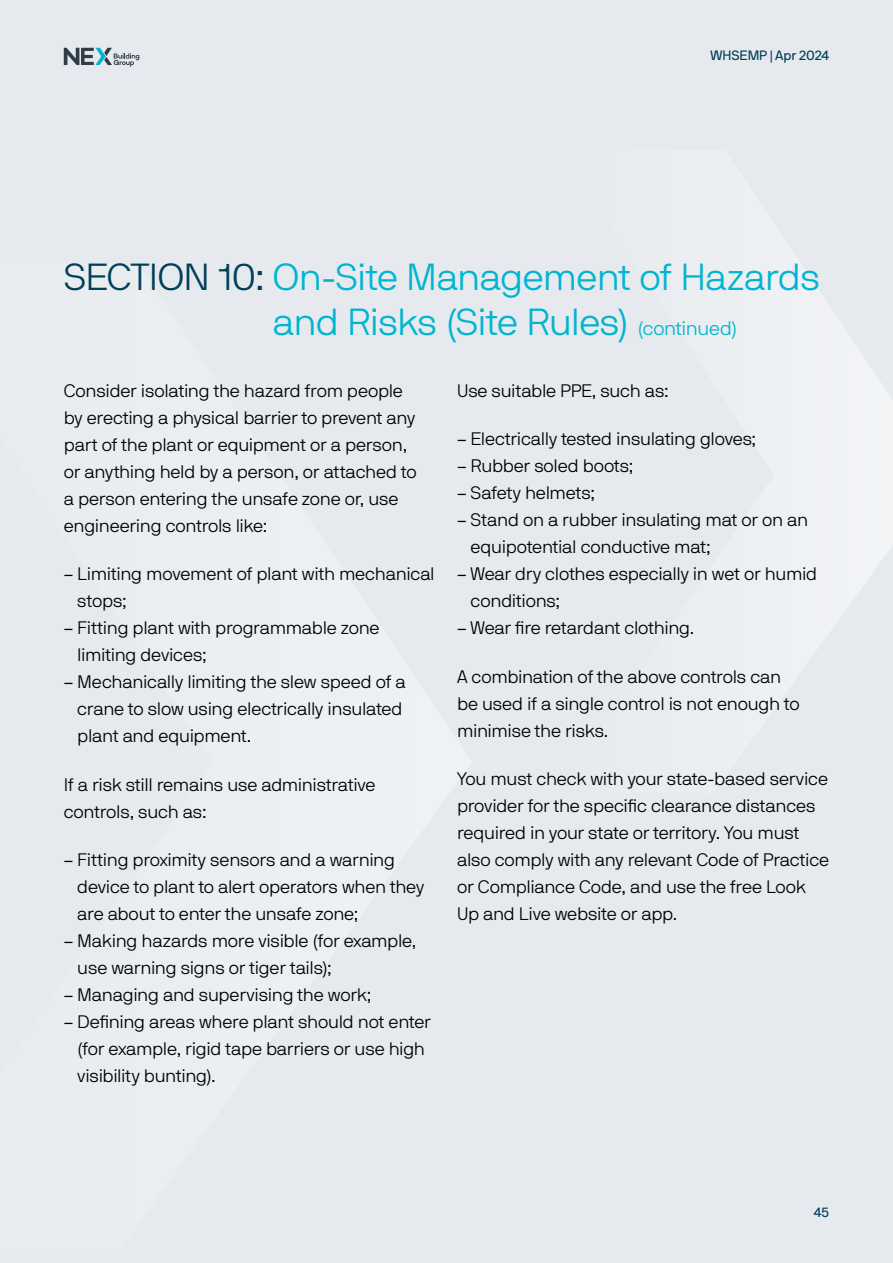
<style>
.page{position:relative;width:893px;height:1263px;background:#e6eaee}
.page>*{position:absolute;margin:0;border:0;box-sizing:border-box;transform-origin:0 0}
.t1{font:37.5px/45px "NB International Pro Lig";letter-spacing:-.02em;color:#00b5d1}
.t2{font:18px/27px "NB International Pro Lig";letter-spacing:-.015em;color:#000}
.t3{font:13.5px "NB International Pro Reg";color:#00405a}
.s1{color:#00405a}
.s2{font-size:19.5px}
</style>
<div class="page">
<svg style="left:64px;top:48px;width:75px;height:19px"></svg>
<svg style="left:845px;top:331px;width:48px;height:278px;fill:#f1f3f5"></svg>
<p class="t3" style="left:711px;top:47px;width:120px">WHSEMP | Apr 2024</p>
<h1 class="t1" style="left:273px;top:254px;width:549px;text-indent:-209px"><span class="s1">SECTION 10:</span> On-Site Management of Hazards and Risks (Site Rules) <span class="s2">(continued)</span></h1>
<p class="t2" style="left:64px;top:377px;width:354px">Consider isolating the hazard from people by erecting a physical barrier to prevent any part of the plant or equipment or a person, or anything held by a person, or attached to a person entering the unsafe zone or, use engineering controls like:</p>
<p class="t2" style="left:77px;top:560px;width:359px;text-indent:-14px">– Limiting movement of plant with mechanical stops;</p>
<p class="t2" style="left:77px;top:614px;width:304px;text-indent:-14px">– Fitting plant with programmable zone limiting devices;</p>
<p class="t2" style="left:77px;top:668px;width:330px;text-indent:-14px">– Mechanically limiting the slew speed of a crane to slow using electrically insulated plant and equipment.</p>
<p class="t2" style="left:64px;top:771px;width:313px">If a risk still remains use administrative controls, such as:</p>
<p class="t2" style="left:77px;top:846px;width:349px;text-indent:-14px">– Fitting proximity sensors and a warning device to plant to alert operators when they are about to enter the unsafe zone;</p>
<p class="t2" style="left:77px;top:927px;width:341px;text-indent:-14px">– Making hazards more visible (for example, use warning signs or tiger tails);</p>
<p class="t2" style="left:64px;top:981px;width:309px">– Managing and supervising the work;</p>
<p class="t2" style="left:77px;top:1008px;width:355px;text-indent:-14px">– Defining areas where plant should not enter (for example, rigid tape barriers or use high visibility bunting).</p>
<p class="t2" style="left:457px;top:377px;width:213px">Use suitable PPE, such as:</p>
<p class="t2" style="left:457px;top:425px;width:301px">– Electrically tested insulating gloves;</p>
<p class="t2" style="left:457px;top:452px;width:178px">– Rubber soled boots;</p>
<p class="t2" style="left:457px;top:479px;width:139px">– Safety helmets;</p>
<p class="t2" style="left:471px;top:506px;width:339px;text-indent:-14px">– Stand on a rubber insulating mat or on an equipotential conductive mat;</p>
<p class="t2" style="left:471px;top:560px;width:348px;text-indent:-14px">– Wear dry clothes especially in wet or humid conditions;</p>
<p class="t2" style="left:457px;top:614px;width:239px">– Wear fire retardant clothing.</p>
<p class="t2" style="left:457px;top:663px;width:344px">A combination of the above controls can be used if a single control is not enough to minimise the risks.</p>
<p class="t2" style="left:457px;top:765px;width:374px">You must check with your state-based service provider for the specific clearance distances required in your state or territory. You must also comply with any relevant Code of Practice or Compliance Code, and use the free Look Up and Live website or app.</p>
<p class="t3" style="left:814px;top:1204px;width:17px">45</p>
</div>
